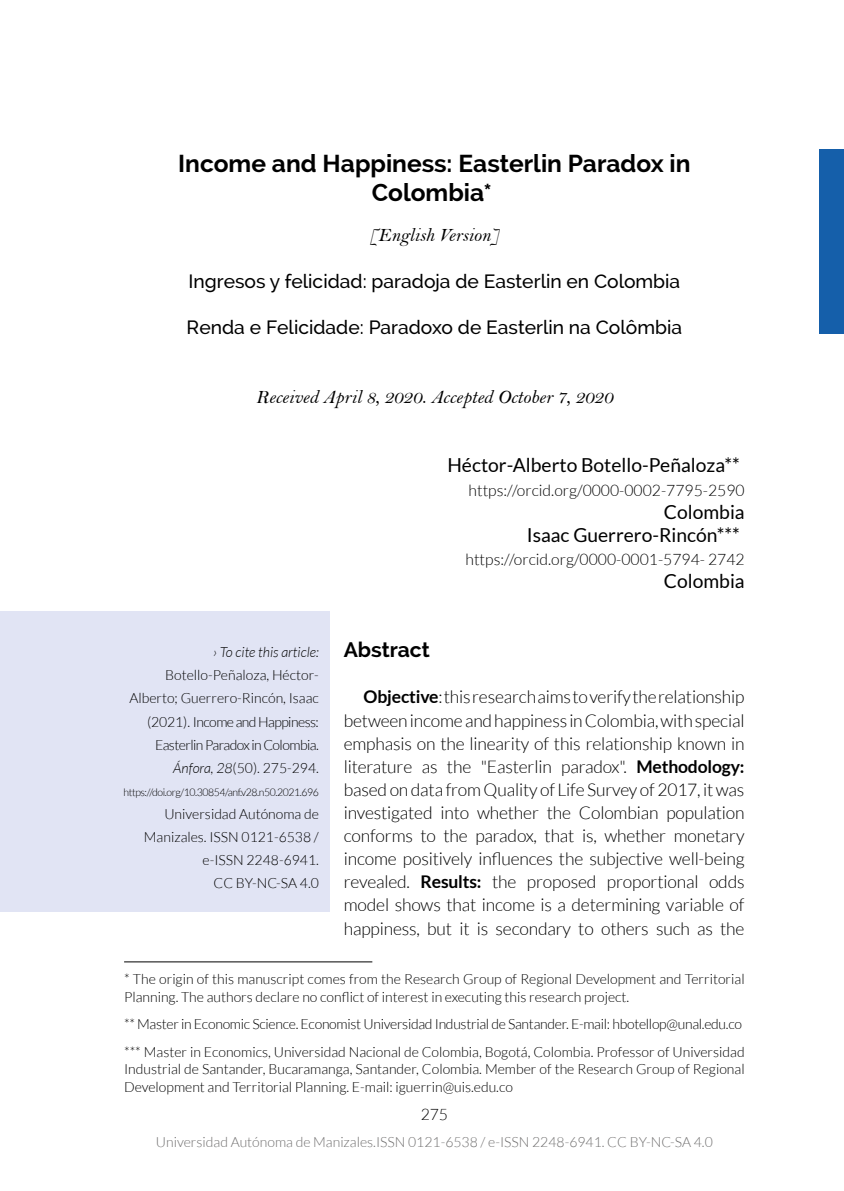
<style>
.page{position:relative;width:844px;height:1191px;background:#fff}
.page>*{position:absolute;margin:0;border:0;box-sizing:border-box;transform-origin:0 0}
.t1{font:700 24.5px/29.4px "Raleway";color:#000;text-align:center}
.t2{font:700 21px "Raleway";color:#000}
.t3{font:500 19.25px "Raleway";color:#000}
.t4{font:19.25px/23.1px "Lato";color:#000;text-align:right}
.t5{font:19.25px "Bell MT Italic";color:#000}
.t6{font:300 17.5px/23.1px "Lato";letter-spacing:-.01em;color:#000;text-align:justify}
.t7{font:300 15.75px "Lato";color:#000}
.t8{font:300 14px/23.1px "Lato";color:#000}
.t9{font:300 14px/27.5px "Lato";letter-spacing:-.02em;color:#000}
.t10{font:300 14px "Lato";color:#706f6f}
.t11{font:italic 300 14px "Lato";color:#000}
.t12{font:300 10.5px "Lato";letter-spacing:-.04em;color:#000}
.s1{font-weight:700}
.s2{font-style:italic}
</style>
<div class="page">
<hr style="left:124px;top:961px;width:248px;height:1px;background:#000">
<div style="left:819px;top:149px;width:24px;height:185px;background:#155faa"></div>
<div style="left:0;top:611px;width:330px;height:300px;background:#e1e4f4"></div>
<h1 class="t1" style="left:178px;top:149px;width:513px">Income and Happiness: Easterlin Paradox in<br>Colombia*</h1>
<h3 class="t5" style="left:369px;top:224px;width:131px">[English Version]</h3>
<h3 class="t3" style="left:188px;top:270px;width:493px">Ingresos y felicidad: paradoja de Easterlin en Colombia</h3>
<h3 class="t3" style="left:186px;top:316px;width:497px">Renda e Felicidade: Paradoxo de Easterlin na Colômbia</h3>
<h3 class="t5" style="left:256px;top:385px;width:358px">Received April 8, 2020. Accepted October 7, 2020</h3>
<h3 class="t4" style="left:447px;top:454px;width:294px">Héctor-Alberto Botello-Peñaloza**</h3>
<p class="t7" style="left:468px;top:481px;width:277px">https://orcid.org/0000-0002-7795-2590</p>
<h3 class="t4" style="left:526px;top:500px;width:219px">Colombia<br>Isaac Guerrero-Rincón***</h3>
<p class="t7" style="left:465px;top:551px;width:280px">https://orcid.org/0000-0001-5794- 2742</p>
<h3 class="t4" style="left:663px;top:569px;width:82px">Colombia</h3>
<h2 class="t2" style="left:344px;top:638px;width:87px">Abstract</h2>
<p class="t6" style="left:344px;top:685px;width:402px;text-indent:20px"><span class="s1">Objective</span>: this research aims to verify the relationship between income and happiness in Colombia, with special emphasis on the linearity of this relationship known in literature as the "Easterlin paradox". <span class="s1">Methodology: </span>based on data from Quality of Life Survey of 2017, it was investigated into whether the Colombian population conforms to the paradox, that is, whether monetary income positively influences the subjective well-being revealed. <span class="s1">Results:</span> the proposed proportional odds model shows that income is a determining variable of happiness, but it is secondary to others such as the</p>
<p class="t8" style="left:124px;top:970px;width:622px;line-height:17.5px">* The origin of this manuscript comes from the Research Group of Regional Development and Territorial<br>Planning. The authors declare no conflict of interest in executing this research project.</p>
<p class="t9" style="left:124px;top:1010px;width:622px">** Master in Economic Science. Economist Universidad Industrial de Santander. E-mail: hbotellop@unal.edu.co *** Master in Economics, Universidad Nacional de Colombia, Bogotá, Colombia. Professor of Universidad</p>
<p class="t8" style="left:124px;top:1060px;width:622px;line-height:17.5px">Industrial de Santander, Bucaramanga, Santander, Colombia. Member of the Research Group of Regional<br>Development and Territorial Planning. E-mail: iguerrin@uis.edu.co</p>
<p class="t11" style="left:213px;top:644px;width:107px">› To cite this article:</p>
<p class="t8" style="left:129px;top:664px;width:191px;text-align:right">Botello-Peñaloza, Héctor-<br>Alberto; Guerrero-Rincón, Isaac (2021). Income and Happiness:<br>Easterlin Paradox in Colombia.<br><span class="s2">Ánfora, 28</span>(50). 275-294.</p>
<p class="t12" style="left:123px;top:786px;width:197px">https://doi.org/10.30854/anf.v28.n50.2021.696</p>
<p class="t8" style="left:144px;top:802px;width:176px;text-align:right">Universidad Autónoma de<br>Manizales. ISSN 0121-6538 / e-ISSN 2248-6941.<br>CC BY-NC-SA 4.0</p>
<p class="t7" style="left:420px;top:1105px;width:29px">275</p>
<p class="t10" style="left:156px;top:1134px;width:558px">Universidad Autónoma de Manizales.ISSN 0121-6538 / e-ISSN 2248-6941. CC BY-NC-SA 4.0</p>
</div>
